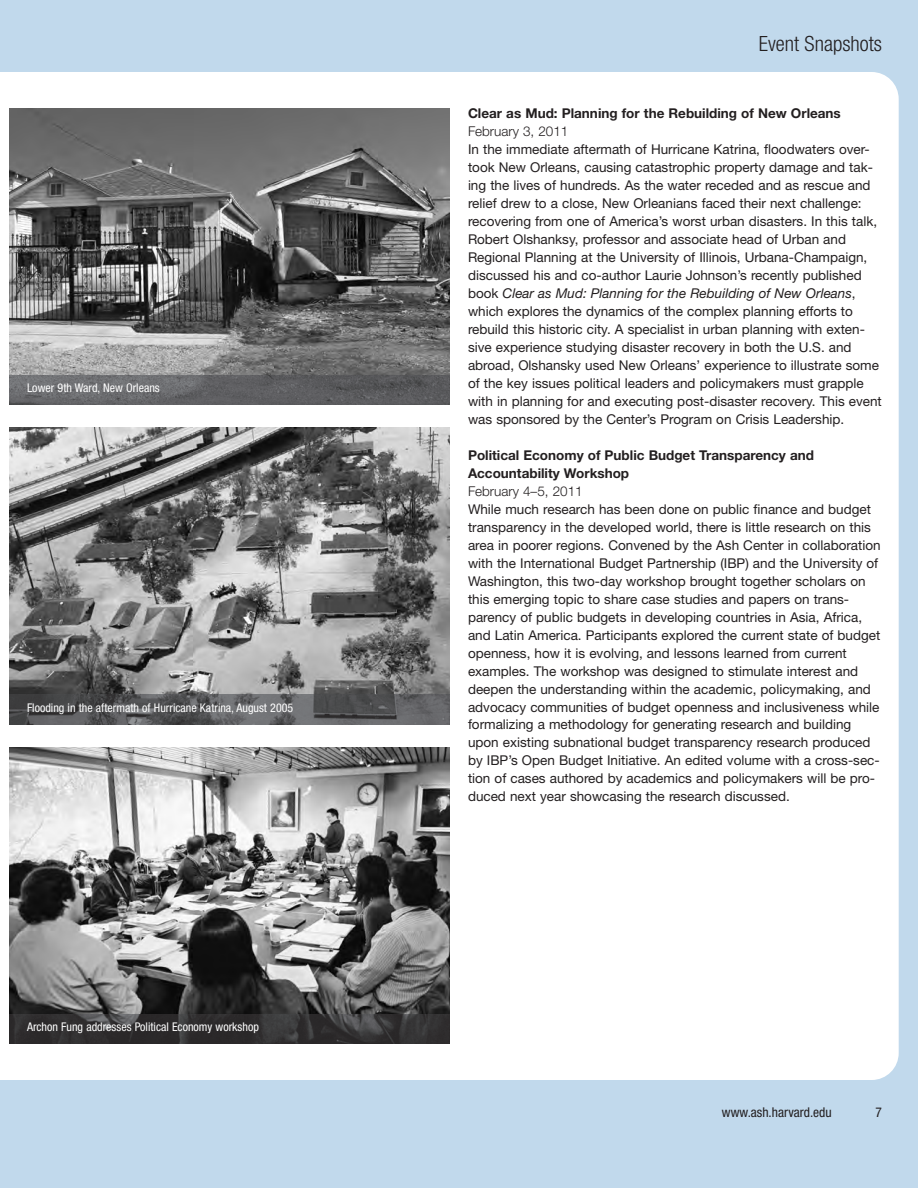
<style>
.page{position:relative;width:918px;height:1188px;background:#c1d9ec}
.page>*{position:absolute;margin:0;border:0;box-sizing:border-box;transform-origin:0 0}
.t1{font:300 condensed 21px "Helvetica Neue LT";color:#231f20}
.t2{font:13.5px/18px "Helvetica Neue LT";color:#231f20}
.t3{font:700 13.5px/18px "Helvetica Neue LT";color:#231f20}
.t4{font:300 13.5px "Helvetica Neue LT";color:#231f20}
.t5{font:condensed 13.5px "Helvetica Neue LT";color:#231f20}
.t6{font:condensed 12px "Helvetica Neue LT";color:#fff}
.s1{font-style:italic}
</style>
<div class="page">
<div style="left:0;top:72px;width:899px;height:1008px;background:#fff"></div>
<img style="left:9px;top:108px;width:441px;height:267px">
<img style="left:9px;top:375px;width:441px;height:30px">
<img style="left:9px;top:747px;width:441px;height:267px">
<img style="left:9px;top:1014px;width:441px;height:30px">
<img style="left:9px;top:428px;width:441px;height:266px">
<img style="left:9px;top:694px;width:441px;height:30px">
<p class="t6" style="left:27px;top:384px;width:134px">Lower 9th Ward, New Orleans</p>
<p class="t6" style="left:27px;top:703px;width:268px">Flooding in the aftermath of Hurricane Katrina, August 2005</p>
<p class="t6" style="left:27px;top:1023px;width:233px">Archon Fung addresses Political Economy workshop</p>
<h1 class="t1" style="left:759px;top:36px;width:125px">Event Snapshots</h1>
<p class="t3" style="left:468px;top:105px;width:374px">Clear as Mud: Planning for the Rebuilding of New Orleans</p>
<p class="t4" style="left:468px;top:126px;width:102px">February 3, 2011</p>
<p class="t2" style="left:468px;top:141px;width:415px">In the immediate aftermath of Hurricane Katrina, floodwaters over&shy;took New Orleans, causing catastrophic property damage and tak&shy;ing the lives of hundreds. As the water receded and as rescue and relief drew to a close, New Orleanians faced their next challenge: recovering from one of America’s worst urban disasters. In this talk, Robert Olshanksy, professor and associate head of Urban and Regional Planning at the University of Illinois, Urbana-Champaign, discussed his and co-author Laurie Johnson’s recently published book <span class="s1">Clear as Mud: Planning for the Rebuilding of New Orleans</span>, which explores the dynamics of the complex planning efforts to rebuild this historic city. A specialist in urban planning with exten&shy;sive experience studying disaster recovery in both the U.S. and abroad, Olshansky used New Orleans’ experience to illustrate some of the key issues political leaders and policymakers must grapple with in planning for and executing post-disaster recovery. This event was sponsored by the Center’s Program on Crisis Leadership.</p>
<p class="t3" style="left:468px;top:447px;width:348px">Political Economy of Public Budget Transparency and<br>Accountability Workshop</p>
<p class="t4" style="left:468px;top:486px;width:116px">February 4–5, 2011</p>
<p class="t2" style="left:468px;top:501px;width:414px">While much research has been done on public finance and budget transparency in the developed world, there is little research on this area in poorer regions. Convened by the Ash Center in collaboration with the International Budget Partnership (IBP) and the University of Washington, this two-day workshop brought together scholars on this emerging topic to share case studies and papers on trans&shy;parency of public budgets in developing countries in Asia, Africa, and Latin America. Participants explored the current state of budget openness, how it is evolving, and lessons learned from current examples. The workshop was designed to stimulate interest and deepen the understanding within the academic, policymaking, and advocacy communities of budget openness and inclusiveness while formalizing a methodology for generating research and building upon existing subnational budget transparency research produced by IBP’s Open Budget Initiative. An edited volume with a cross-sec&shy;tion of cases authored by academics and policymakers will be pro&shy;duced next year showcasing the research discussed.</p>
<p class="t5" style="left:722px;top:1107px;width:111px">www.ash.harvard.edu</p>
<p class="t5" style="left:876px;top:1107px;width:8px">7</p>
</div>
